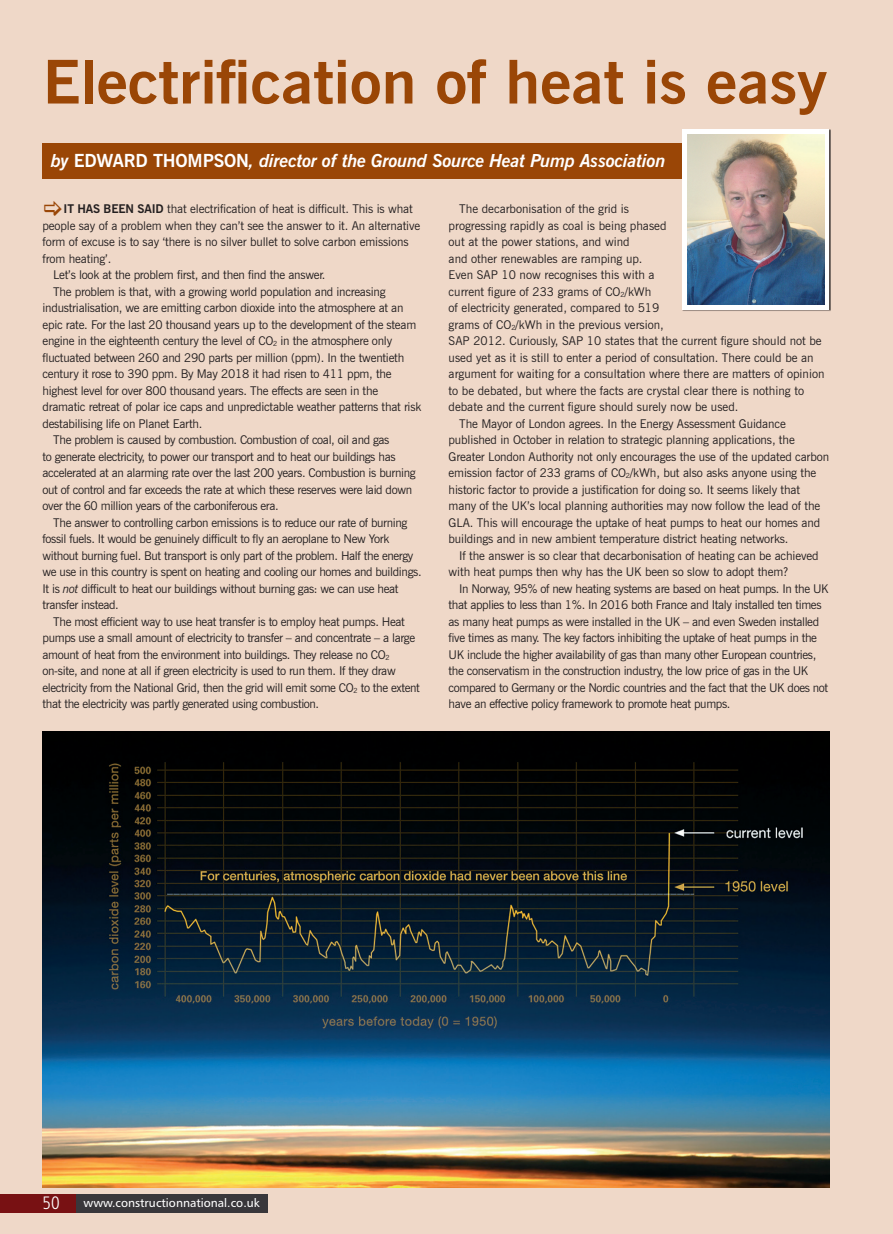
<style>
.page{position:relative;width:893px;height:1234px;background:#fff}
.page>*{position:absolute;margin:0;border:0;box-sizing:border-box;transform-origin:0 0}
.Headline_3{font:700 60px "News Gothic BT";color:#9a4606;scale:1.05 1}
.Body_Copy{font:italic 700 18px "News Gothic BT";letter-spacing:-.01em;color:#fff}
.t1{font:18px "Humanist 777 BT Light Condensed B";color:#fff}
.Body_Copy-2{font:12px/16.5px "News Gothic BT";letter-spacing:-.02em;color:#231f20}
.Body_Copy-3{font:12px/16.5px "News Gothic BT";color:#231f20}
.t2{font:12px "Humanist 777 BT Roman B";color:#fff}
.s1{font-style:normal}
.s2{font-weight:700}
.s3{font-style:italic}
</style>
<div class="page">
<div style="left:0;top:0;width:893px;height:1233px;background:#efd8c8"></div>
<div style="left:0;top:1194px;width:76px;height:18px;background:#781113"></div>
<div style="left:76px;top:1194px;width:191px;height:18px;background:#39373b"></div>
<div style="left:43px;top:144px;width:786px;height:35px;background:#9a4606"></div>
<div style="left:682px;top:129px;width:149px;height:182px;background:#231f20;opacity:.75"></div>
<svg style="left:683px;top:129px;width:146px;height:180px;background:#ebeef0"></svg>
<img style="left:688px;top:134px;width:136px;height:170px">
<img style="left:43px;top:731px;width:786px;height:455px">
<p class="Headline_3" style="left:43px;top:46px;width:749px">Electrification of heat is easy</p>
<p class="Body_Copy" style="left:51px;top:149px;width:616px">by <span class="s1">EDWARD THOMPSON</span>, director of the Ground Source Heat Pump Association</p>
<p class="Body_Copy-2" style="left:43px;top:200px;width:379px;text-indent:21px"><span class="s2">IT HAS BEEN SAID</span> that electrification of heat is difficult. This is what people say of a problem when they can’t see the answer to it. An alternative form of excuse is to say ‘there is no silver bullet to solve carbon emissions from heating’.</p>
<p class="Body_Copy-2" style="left:53px;top:266px;width:274px">Let’s look at the problem first, and then find the answer.</p>
<p class="Body_Copy-2" style="left:43px;top:283px;width:380px;text-indent:11px">The problem is that, with a growing world population and increasing industrialisation, we are emitting carbon dioxide into the atmosphere at an epic rate. For the last 20 thousand years up to the development of the steam engine in the eighteenth century the level of CO<sub>2</sub> in the atmosphere only fluctuated between 260 and 290 parts per million (ppm). In the twentieth century it rose to 390 ppm. By May 2018 it had risen to 411 ppm, the highest level for over 800 thousand years. The effects are seen in the dramatic retreat of polar ice caps and unpredictable weather patterns that risk destabilising life on Planet Earth.</p>
<p class="Body_Copy-2" style="left:43px;top:431px;width:375px;text-indent:11px">The problem is caused by combustion. Combustion of coal, oil and gas<br>to generate electricity, to power our transport and to heat our buildings has accelerated at an alarming rate over the last 200 years. Combustion is burning out of control and far exceeds the rate at which these reserves were laid down over the 60 million years of the carboniferous era.</p>
<p class="Body_Copy-2" style="left:43px;top:514px;width:381px;text-indent:11px">The answer to controlling carbon emissions is to reduce our rate of burning fossil fuels. It would be genuinely difficult to fly an aeroplane to New York without burning fuel. But transport is only part of the problem. Half the energy we use in this country is spent on heating and cooling our homes and buildings.<br>It is <span class="s3">not</span> difficult to heat our buildings without burning gas: we can use heat transfer instead.</p>
<p class="Body_Copy-2" style="left:43px;top:613px;width:379px;text-indent:11px">The most efficient way to use heat transfer is to employ heat pumps. Heat pumps use a small amount of electricity to transfer – and concentrate – a large amount of heat from the environment into buildings. They release no CO<sub>2 </sub>on-site, and none at all if green electricity is used to run them. If they draw electricity from the National Grid, then the grid will emit some CO<sub>2</sub> to the extent that the electricity was partly generated using combustion.</p>
<p class="Body_Copy-3" style="left:449px;top:200px;width:377px;text-indent:11px">The decarbonisation of the grid is<br>progressing rapidly as coal is being phased<br>out at the power stations, and wind<br>and other renewables are ramping up.<br>Even SAP 10 now recognises this with a<br>current figure of 233 grams of CO<sub>2</sub>/kWh<br>of electricity generated, compared to 519<br>grams of CO<sub>2</sub>/kWh in the previous version,<br>SAP 2012. Curiously, SAP 10 states that the current figure should not be used yet as it is still to enter a period of consultation. There could be an argument for waiting for a consultation where there are matters of opinion to be debated, but where the facts are crystal clear there is nothing to debate and the current figure should surely now be used.</p>
<p class="Body_Copy-2" style="left:449px;top:415px;width:382px;text-indent:11px">The Mayor of London agrees. In the Energy Assessment Guidance published in October in relation to strategic planning applications, the Greater London Authority not only encourages the use of the updated carbon emission factor of 233 grams of CO<sub>2</sub>/kWh, but also asks anyone using the historic factor to provide a justification for doing so. It seems likely that many of the UK’s local planning authorities may now follow the lead of the GLA. This will encourage the uptake of heat pumps to heat our homes and buildings and in new ambient temperature district heating networks.</p>
<p class="Body_Copy-2" style="left:449px;top:547px;width:371px;text-indent:11px">If the answer is so clear that decarbonisation of heating can be achieved with heat pumps then why has the UK been so slow to adopt them?</p>
<p class="Body_Copy-2" style="left:449px;top:580px;width:382px;text-indent:11px">In Norway, 95% of new heating systems are based on heat pumps. In the UK that applies to less than 1%. In 2016 both France and Italy installed ten times as many heat pumps as were installed in the UK – and even Sweden installed five times as many. The key factors inhibiting the uptake of heat pumps in the UK include the higher availability of gas than many other European countries, the conservatism in the construction industry, the low price of gas in the UK compared to Germany or the Nordic countries and the fact that the UK does not have an effective policy framework to promote heat pumps.</p>
<p class="t1" style="left:43px;top:1191px;width:19px">50</p>
<p class="t2" style="left:84px;top:1195px;width:178px">www.constructionnational.co.uk</p>
</div>
